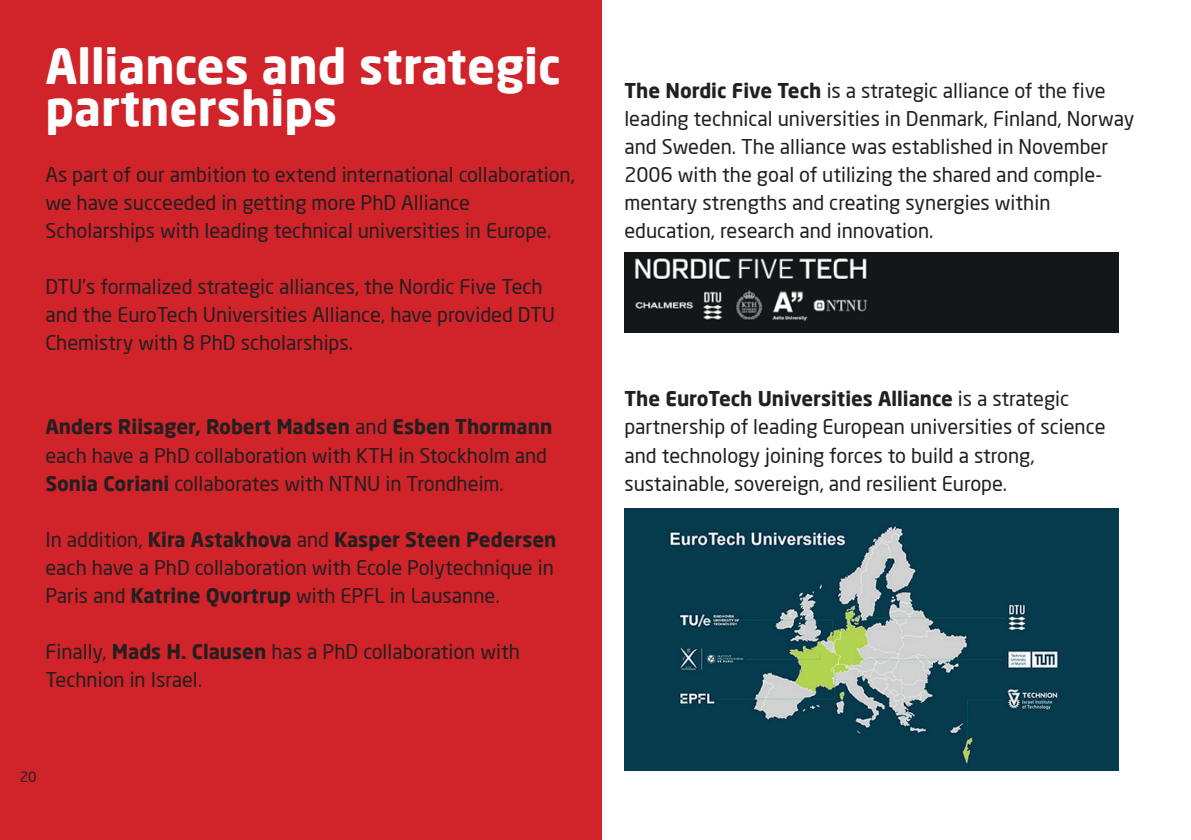
<style>
.page{position:relative;width:1191px;height:840px;background:#fff}
.page>*{position:absolute;margin:0;border:0;box-sizing:border-box;transform-origin:0 0}
.t1{font:700 48px/42px "Neo Sans Pro";color:#fff}
.t2{font:20px/28px "Neo Sans Pro";color:#231f20}
.t3{font:14px "Neo Sans Pro";color:#231f20}
.s1{font-weight:700}
</style>
<div class="page">
<div style="left:0;top:0;width:601px;height:839px;background:#d1232a"></div>
<img style="left:624px;top:508px;width:495px;height:262px">
<img style="left:624px;top:252px;width:495px;height:80px">
<h1 class="t1" style="left:45px;top:44px;width:517px">Alliances and strategic partnerships</h1>
<p class="t2" style="left:45px;top:160px;width:531px">As part of our ambition to extend international collaboration, we have succeeded in getting more PhD Alliance<br>Scholarships with leading technical universities in Europe.</p>
<p class="t2" style="left:45px;top:272px;width:511px">DTU’s formalized strategic alliances, the Nordic Five Tech and the EuroTech Universities Alliance, have provided DTU<br>Chemistry with 8 PhD scholarships.</p>
<p class="t2" style="left:45px;top:412px;width:508px"><span class="s1">Anders Riisager, Robert Madsen</span> and <span class="s1">Esben Thormann </span>each have a PhD collaboration with KTH in Stockholm and<br><span class="s1">Sonia Coriani</span> collaborates with NTNU in Trondheim.</p>
<p class="t2" style="left:45px;top:524px;width:512px">In addition, <span class="s1">Kira Astakhova</span> and <span class="s1">Kasper Steen Pedersen </span>each have a PhD collaboration with Ecole Polytechnique in<br>Paris and <span class="s1">Katrine Qvortrup</span> with EPFL in Lausanne.</p>
<p class="t2" style="left:45px;top:636px;width:476px">Finally, <span class="s1">Mads H. Clausen</span> has a PhD collaboration with<br>Technion in Israel.</p>
<p class="t3" style="left:20px;top:768px;width:18px">20</p>
<p class="t2" style="left:624px;top:76px;width:511px"><span class="s1">The Nordic Five Tech</span> is a strategic alliance of the five leading technical universities in Denmark, Finland, Norway and Sweden. The alliance was established in November 2006 with the goal of utilizing the shared and comple&shy;mentary strengths and creating synergies within education, research and innovation.</p>
<p class="t2" style="left:624px;top:384px;width:483px"><span class="s1">The EuroTech Universities Alliance</span> is a strategic partnership of leading European universities of science and technology joining forces to build a strong, sustainable, sovereign, and resilient Europe.</p>
</div>
